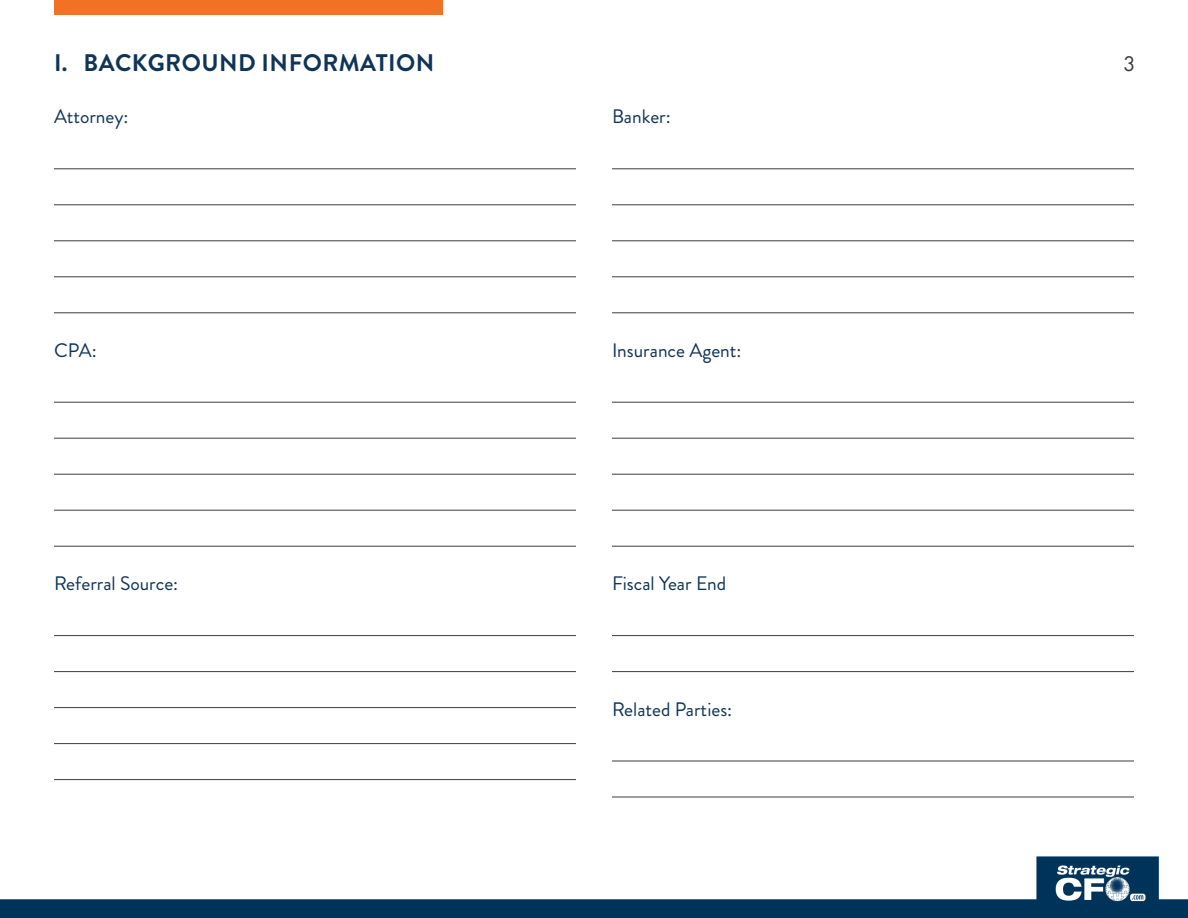
<style>
.page{position:relative;width:1188px;height:918px;background:#fff}
.page>*{position:absolute;margin:0;border:0;box-sizing:border-box;transform-origin:0 0}
.t1{font:700 24px "Brandon Grotesque";letter-spacing:.02em;color:#0f3458}
.t2{font:19.5px "Brandon Grotesque";color:#0f3458}
.t3{font:19.5px "Futura LT";color:#3c3c3d}
</style>
<div class="page">
<img style="left:0;top:14px;width:1188px;height:904px">
<hr style="left:612px;top:438px;width:522px;height:1px;background:#3c3c3d">
<hr style="left:54px;top:438px;width:522px;height:1px;background:#3c3c3d">
<hr style="left:54px;top:671px;width:522px;height:1px;background:#3c3c3d">
<hr style="left:54px;top:204px;width:522px;height:1px;background:#3c3c3d">
<hr style="left:612px;top:204px;width:522px;height:1px;background:#3c3c3d">
<hr style="left:612px;top:510px;width:522px;height:1px;background:#3c3c3d">
<hr style="left:612px;top:546px;width:522px;height:1px;background:#3c3c3d">
<hr style="left:54px;top:510px;width:522px;height:1px;background:#3c3c3d">
<hr style="left:54px;top:546px;width:522px;height:1px;background:#3c3c3d">
<hr style="left:54px;top:779px;width:522px;height:1px;background:#3c3c3d">
<hr style="left:54px;top:743px;width:522px;height:1px;background:#3c3c3d">
<hr style="left:54px;top:276px;width:522px;height:1px;background:#3c3c3d">
<hr style="left:612px;top:276px;width:522px;height:1px;background:#3c3c3d">
<hr style="left:54px;top:312px;width:522px;height:1px;background:#3c3c3d">
<hr style="left:612px;top:312px;width:522px;height:1px;background:#3c3c3d">
<hr style="left:612px;top:402px;width:522px;height:1px;background:#3c3c3d">
<hr style="left:612px;top:761px;width:522px;height:1px;background:#3c3c3d">
<hr style="left:612px;top:635px;width:522px;height:1px;background:#3c3c3d">
<hr style="left:612px;top:671px;width:522px;height:1px;background:#3c3c3d">
<hr style="left:612px;top:797px;width:522px;height:1px;background:#3c3c3d">
<hr style="left:54px;top:402px;width:522px;height:1px;background:#3c3c3d">
<hr style="left:54px;top:635px;width:522px;height:1px;background:#3c3c3d">
<hr style="left:54px;top:168px;width:522px;height:1px;background:#3c3c3d">
<hr style="left:612px;top:168px;width:522px;height:1px;background:#3c3c3d">
<hr style="left:612px;top:474px;width:522px;height:1px;background:#3c3c3d">
<hr style="left:54px;top:474px;width:522px;height:1px;background:#3c3c3d">
<hr style="left:54px;top:707px;width:522px;height:1px;background:#3c3c3d">
<hr style="left:54px;top:240px;width:522px;height:1px;background:#3c3c3d">
<hr style="left:612px;top:240px;width:522px;height:1px;background:#3c3c3d">
<div style="left:54px;top:0;width:389px;height:14px;background:#f17222"></div>
<p class="t1" style="left:54px;top:46px;width:382px">I. BACKGROUND INFORMATION</p>
<p class="t3" style="left:1124px;top:51px;width:14px">3</p>
<p class="t2" style="left:54px;top:103px;width:76px">Attorney:</p>
<p class="t2" style="left:612px;top:103px;width:60px">Banker:</p>
<p class="t2" style="left:54px;top:337px;width:44px">CPA:</p>
<p class="t2" style="left:612px;top:337px;width:131px">Insurance Agent:</p>
<p class="t2" style="left:54px;top:570px;width:126px">Referral Source:</p>
<p class="t2" style="left:612px;top:570px;width:116px">Fiscal Year End</p>
<p class="t2" style="left:612px;top:696px;width:122px">Related Parties:</p>
</div>
